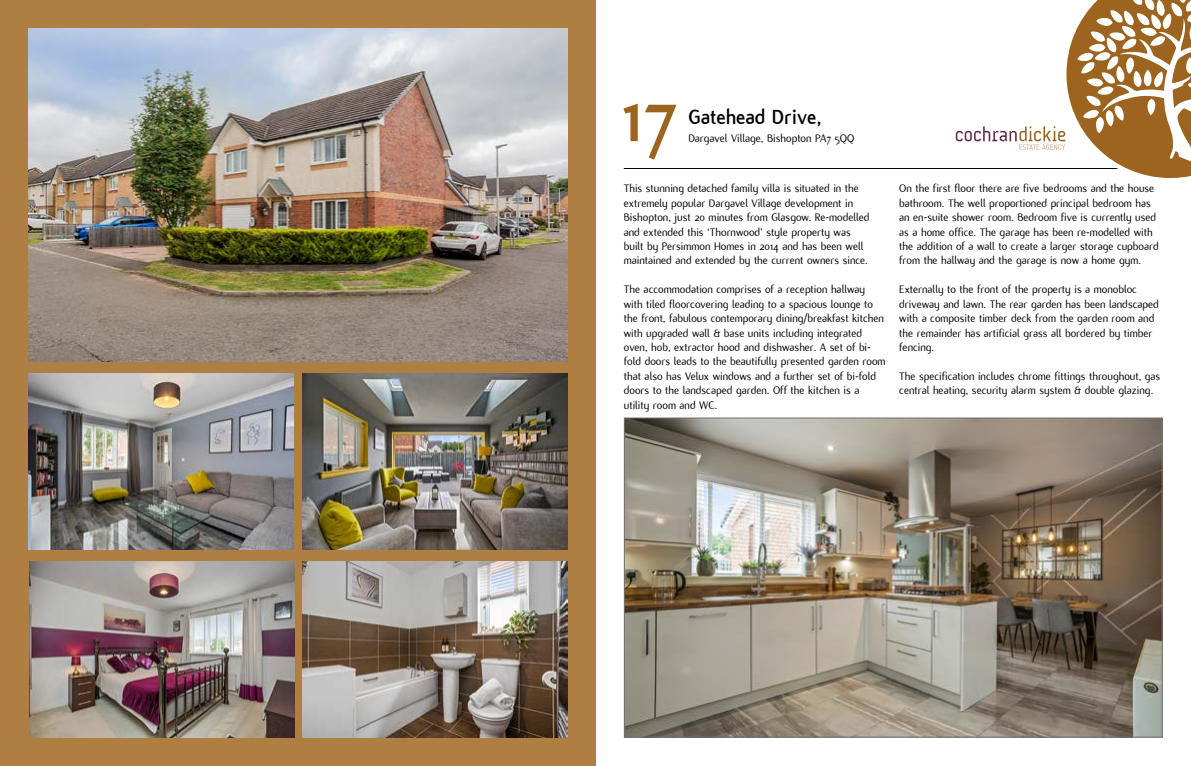
<style>
.page{position:relative;width:1191px;height:766px;background:#fff}
.page>*{position:absolute;margin:0;border:0;box-sizing:border-box;transform-origin:0 0}
.t1{font:700 80px "Flux";color:#9d6420}
.t2{font:700 22px "Flux";color:#000}
.t3{font:12px/14.4px "Flux";color:#000}
</style>
<div class="page">
<div style="left:0;top:0;width:595px;height:765px;background:#af7e43"></div>
<img style="left:28px;top:28px;width:539px;height:333px">
<img style="left:28px;top:373px;width:265px;height:176px">
<img style="left:302px;top:373px;width:265px;height:176px">
<img style="left:29px;top:561px;width:265px;height:176px">
<img style="left:303px;top:561px;width:265px;height:176px">
<img style="left:626px;top:419px;width:534px;height:316px">
<hr style="left:624px;top:168px;width:538px;height:1px;background:#000">
<svg style="left:955px;top:0;width:236px;height:178px"></svg>
<h1 class="t1" style="left:621px;top:71px;width:58px">17</h1>
<h2 class="t2" style="left:688px;top:104px;width:135px">Gatehead Drive,</h2>
<p class="t3" style="left:688px;top:131px;width:168px">Dargavel Village, Bishopton PA7 5QQ</p>
<p class="t3" style="left:624px;top:181px;width:247px">This stunning detached family villa is situated in the extremely popular Dargavel Village development in Bishopton, just 20 minutes from Glasgow. Re-modelled and extended this ‘Thornwood’ style property was built by Persimmon Homes in 2014 and has been well maintained and extended by the current owners since.</p>
<p class="t3" style="left:624px;top:282px;width:263px">The accommodation comprises of a reception hallway with tiled floorcovering leading to a spacious lounge to the front, fabulous contemporary dining/breakfast kitchen with upgraded wall &amp; base units including integrated oven, hob, extractor hood and dishwasher. A set of bi&shy;fold doors leads to the beautifully presented garden room that also has Velux windows and a further set of bi-fold doors to the landscaped garden. Off the kitchen is a utility room and WC.</p>
<p class="t3" style="left:899px;top:181px;width:261px">On the first floor there are five bedrooms and the house bathroom. The well proportioned principal bedroom has an en-suite shower room. Bedroom five is currently used as a home office. The garage has been re-modelled with the addition of a wall to create a larger storage cupboard from the hallway and the garage is now a home gym.</p>
<p class="t3" style="left:899px;top:282px;width:261px">Externally to the front of the property is a monobloc driveway and lawn. The rear garden has been landscaped with a composite timber deck from the garden room and the remainder has artificial grass all bordered by timber fencing.</p>
<p class="t3" style="left:899px;top:369px;width:263px">The specification includes chrome fittings throughout, gas central heating, security alarm system &amp; double glazing.</p>
</div>
